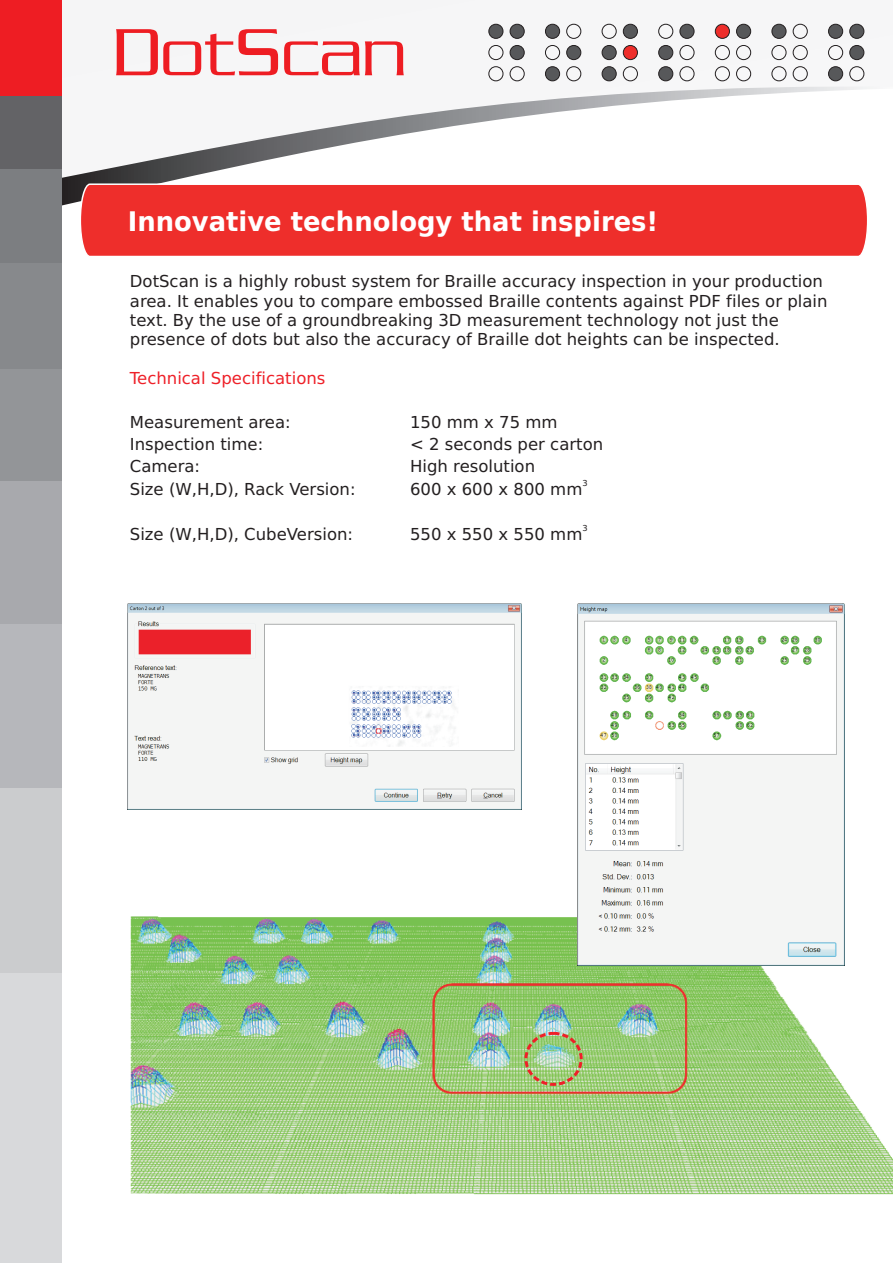
<style>
.page{position:relative;width:893px;height:1263px;background:#fff}
.page>*{position:absolute;margin:0;border:0;box-sizing:border-box;transform-origin:0 0}
.t1{font:700 27px "Bitstream Vera Sans";color:#fff;scale:.96 1}
.t2{font:16.5px/19.2px "Bitstream Vera Sans";color:#231f20}
.t3{font:16.5px "Bitstream Vera Sans";color:#ee2028}
.t4{font:8.25px "Bitstream Vera Sans";color:#231f20}
</style>
<div class="page">
<img style="left:130px;top:911px;width:763px;height:284px">
<div style="left:524px;top:1032px;width:59px;height:54px;border:3px dashed #ee2028;border-radius:50%"></div>
<svg style="left:62px;top:179px;width:117px;height:27px"></svg>
<svg style="left:62px;top:23px;width:811px;height:156px"></svg>
<div style="left:488px;top:24px;width:15px;height:15px;background:#57585a;border:1px solid #231f20;border-radius:50%"></div>
<div style="left:510px;top:24px;width:15px;height:15px;background:#57585a;border:1px solid #231f20;border-radius:50%"></div>
<div style="left:510px;top:45px;width:15px;height:15px;background:#57585a;border:1px solid #231f20;border-radius:50%"></div>
<div style="left:488px;top:66px;width:15px;height:15px;border:1px solid #231f20;border-radius:50%"></div>
<div style="left:488px;top:45px;width:15px;height:15px;border:1px solid #231f20;border-radius:50%"></div>
<div style="left:510px;top:66px;width:15px;height:15px;border:1px solid #231f20;border-radius:50%"></div>
<div style="left:545px;top:24px;width:15px;height:15px;background:#57585a;border:1px solid #231f20;border-radius:50%"></div>
<div style="left:545px;top:66px;width:15px;height:15px;background:#57585a;border:1px solid #231f20;border-radius:50%"></div>
<div style="left:566px;top:45px;width:15px;height:15px;background:#57585a;border:1px solid #231f20;border-radius:50%"></div>
<div style="left:566px;top:24px;width:15px;height:15px;border:1px solid #231f20;border-radius:50%"></div>
<div style="left:545px;top:45px;width:15px;height:15px;border:1px solid #231f20;border-radius:50%"></div>
<div style="left:566px;top:66px;width:15px;height:15px;border:1px solid #231f20;border-radius:50%"></div>
<div style="left:623px;top:24px;width:15px;height:15px;background:#57585a;border:1px solid #231f20;border-radius:50%"></div>
<div style="left:602px;top:66px;width:15px;height:15px;background:#57585a;border:1px solid #231f20;border-radius:50%"></div>
<div style="left:623px;top:45px;width:15px;height:15px;background:#ee2e2b;border:1px solid #231f20;border-radius:50%"></div>
<div style="left:602px;top:24px;width:15px;height:15px;border:1px solid #231f20;border-radius:50%"></div>
<div style="left:623px;top:66px;width:15px;height:15px;border:1px solid #231f20;border-radius:50%"></div>
<div style="left:602px;top:45px;width:15px;height:15px;background:#57585a;border:1px solid #231f20;border-radius:50%"></div>
<div style="left:680px;top:24px;width:14px;height:15px;background:#57585a;border:1px solid #231f20;border-radius:50%"></div>
<div style="left:658px;top:66px;width:15px;height:15px;background:#57585a;border:1px solid #231f20;border-radius:50%"></div>
<div style="left:658px;top:45px;width:15px;height:15px;background:#57585a;border:1px solid #231f20;border-radius:50%"></div>
<div style="left:658px;top:24px;width:15px;height:15px;border:1px solid #231f20;border-radius:50%"></div>
<div style="left:680px;top:45px;width:14px;height:15px;border:1px solid #231f20;border-radius:50%"></div>
<div style="left:680px;top:66px;width:14px;height:15px;border:1px solid #231f20;border-radius:50%"></div>
<div style="left:736px;top:24px;width:15px;height:15px;background:#57585a;border:1px solid #231f20;border-radius:50%"></div>
<div style="left:715px;top:66px;width:15px;height:15px;border:1px solid #231f20;border-radius:50%"></div>
<div style="left:715px;top:24px;width:15px;height:15px;background:#ee2e2b;border:1px solid #231f20;border-radius:50%"></div>
<div style="left:715px;top:45px;width:15px;height:15px;border:1px solid #231f20;border-radius:50%"></div>
<div style="left:736px;top:45px;width:15px;height:15px;border:1px solid #231f20;border-radius:50%"></div>
<div style="left:736px;top:66px;width:15px;height:15px;border:1px solid #231f20;border-radius:50%"></div>
<div style="left:793px;top:24px;width:15px;height:15px;border:1px solid #231f20;border-radius:50%"></div>
<div style="left:772px;top:66px;width:14px;height:15px;border:1px solid #231f20;border-radius:50%"></div>
<div style="left:772px;top:24px;width:14px;height:15px;background:#57585a;border:1px solid #231f20;border-radius:50%"></div>
<div style="left:772px;top:45px;width:14px;height:15px;border:1px solid #231f20;border-radius:50%"></div>
<div style="left:793px;top:45px;width:15px;height:15px;border:1px solid #231f20;border-radius:50%"></div>
<div style="left:793px;top:66px;width:15px;height:15px;border:1px solid #231f20;border-radius:50%"></div>
<div style="left:849px;top:24px;width:15px;height:15px;background:#57585a;border:1px solid #231f20;border-radius:50%"></div>
<div style="left:828px;top:66px;width:15px;height:15px;background:#57585a;border:1px solid #231f20;border-radius:50%"></div>
<div style="left:849px;top:45px;width:15px;height:15px;background:#57585a;border:1px solid #231f20;border-radius:50%"></div>
<div style="left:828px;top:45px;width:15px;height:15px;border:1px solid #231f20;border-radius:50%"></div>
<div style="left:849px;top:66px;width:15px;height:15px;border:1px solid #231f20;border-radius:50%"></div>
<div style="left:828px;top:24px;width:15px;height:15px;background:#57585a;border:1px solid #231f20;border-radius:50%"></div>
<div style="left:0;top:972px;width:62px;height:291px;background:#d8d9db"></div>
<div style="left:0;top:785px;width:62px;height:187px;background:#cbccce"></div>
<div style="left:0;top:622px;width:62px;height:165px;background:#b6b7bb"></div>
<div style="left:0;top:479px;width:62px;height:145px;background:#a8a9ad"></div>
<div style="left:0;top:367px;width:62px;height:114px;background:#939598"></div>
<div style="left:0;top:260px;width:62px;height:109px;background:#87898c"></div>
<div style="left:0;top:167px;width:62px;height:95px;background:#7c7e81"></div>
<div style="left:0;top:96px;width:62px;height:73px;background:#636366"></div>
<div style="left:0;top:0;width:62px;height:96px;background:#ee1d23"></div>
<div style="left:79px;top:183px;width:788px;height:73px;background:#ee2e2b"></div>
<img style="left:128px;top:604px;width:394px;height:205px">
<img style="left:577px;top:604px;width:267px;height:361px">
<svg style="left:116px;top:29px;width:288px;height:46px"></svg>
<h1 class="t1" style="left:128px;top:211px;width:554px">Innovative technology that inspires!</h1>
<p class="t2" style="left:130px;top:274px;width:699px">DotScan is a highly robust system for Braille accuracy inspection in your production area. It enables you to compare embossed Braille contents against PDF files or plain text. By the use of a groundbreaking 3D measurement technology not just the presence of dots but also the accuracy of Braille dot heights can be inspected.</p>
<p class="t3" style="left:130px;top:371px;width:197px">Technical Specifications</p>
<p class="t2" style="left:130px;top:414px;width:162px">Measurement area:</p>
<p class="t2" style="left:410px;top:414px;width:149px">150 mm x 75 mm</p>
<p class="t2" style="left:130px;top:436px;width:135px">Inspection time:</p>
<p class="t2" style="left:410px;top:436px;width:195px">&lt; 2 seconds per carton</p>
<p class="t2" style="left:130px;top:458px;width:72px">Camera:</p>
<p class="t2" style="left:410px;top:458px;width:127px">High resolution</p>
<p class="t4" style="left:582px;top:480px;width:7px">3</p>
<p class="t2" style="left:130px;top:481px;width:227px">Size (W,H,D), Rack Version:</p>
<p class="t2" style="left:410px;top:481px;width:174px">600 x 600 x 800 mm</p>
<p class="t4" style="left:582px;top:525px;width:7px">3</p>
<p class="t2" style="left:130px;top:526px;width:225px">Size (W,H,D), CubeVersion:</p>
<p class="t2" style="left:410px;top:526px;width:174px">550 x 550 x 550 mm</p>
</div>
